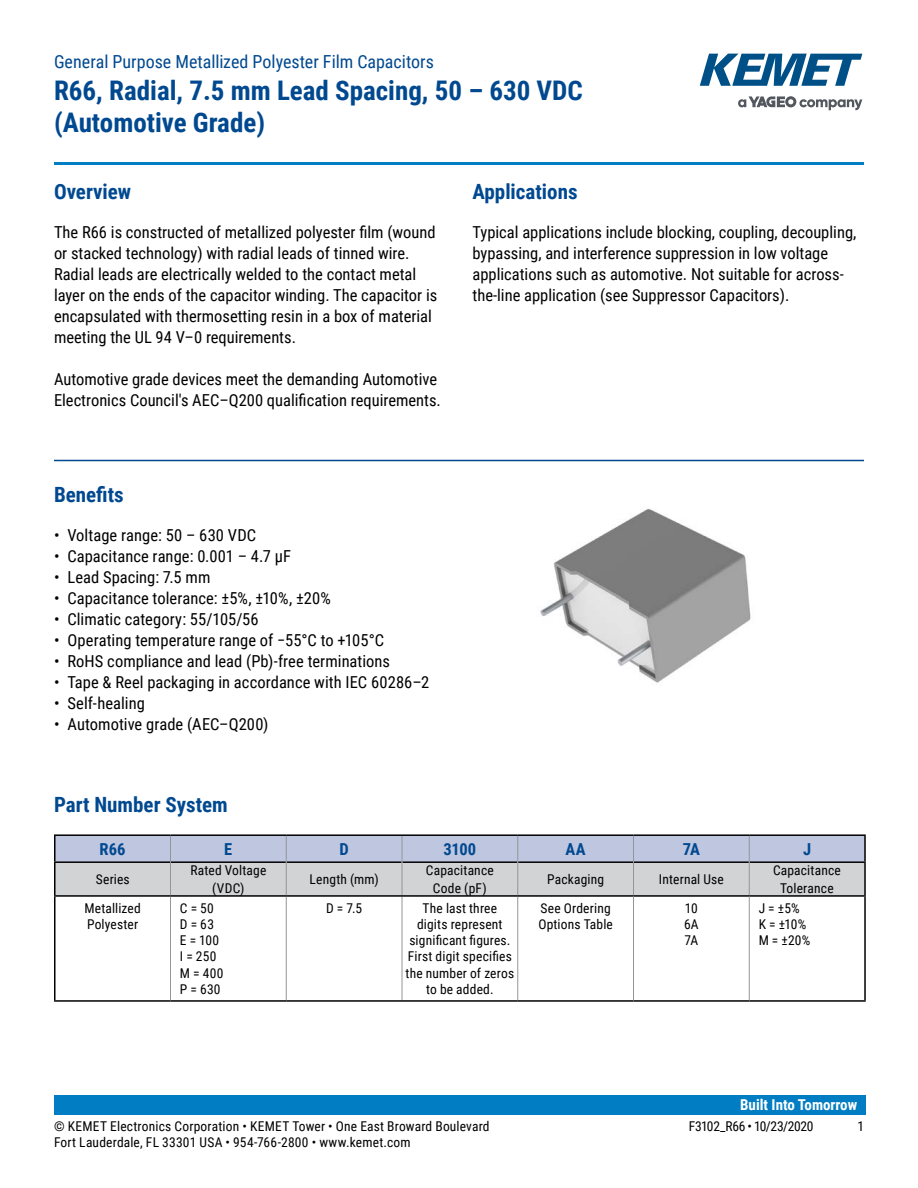
<style>
.page{position:relative;width:918px;height:1188px;background:#fff}
.page>*{position:absolute;margin:0;border:0;box-sizing:border-box;transform-origin:0 0}
.t1{font:700 27px/32.4px "Roboto Condensed";color:#004990}
.t2{font:700 21px "Roboto Condensed";color:#004990}
.t3{font:18px "Roboto Condensed";color:#004990}
.t4{font:16.5px/21px "Roboto Condensed";color:#000}
.t5{font:700 16.5px "Roboto Condensed";color:#004990}
.t6{font:700 15px "Roboto Condensed";color:#fff}
.t7{font:13.5px/16.2px "Roboto Condensed";letter-spacing:.015em;color:#000;text-align:center}
.t8{font:13.5px "Roboto Condensed";letter-spacing:-.025em;color:#000}
</style>
<div class="page">
<svg style="left:738px;top:96px;width:124px;height:14px"></svg>
<svg style="left:700px;top:54px;width:162px;height:32px"></svg>
<hr style="left:54px;top:162px;width:810px;height:3px;background:#007dc3">
<div style="left:54px;top:1095px;width:811px;height:20px;background:#007dc3"></div>
<hr style="left:54px;top:460px;width:810px;height:1px;background:#004990">
<hr style="left:54px;top:861px;width:116px;height:2px;background:#000">
<hr style="left:750px;top:861px;width:116px;height:2px;background:#000">
<svg style="left:55px;top:836px;width:810px;height:59px;background:#c3c7d3"></svg>
<hr style="left:170px;top:862px;width:1px;height:33px;background:#939598">
<hr style="left:286px;top:862px;width:1px;height:33px;background:#939598">
<hr style="left:402px;top:862px;width:1px;height:33px;background:#939598">
<hr style="left:517px;top:862px;width:1px;height:33px;background:#939598">
<hr style="left:633px;top:862px;width:1px;height:33px;background:#939598">
<hr style="left:749px;top:862px;width:1px;height:33px;background:#939598">
<hr style="left:170px;top:897px;width:1px;height:103px;background:#939598">
<hr style="left:286px;top:897px;width:1px;height:103px;background:#939598">
<hr style="left:402px;top:897px;width:1px;height:103px;background:#939598">
<hr style="left:517px;top:897px;width:1px;height:103px;background:#939598">
<hr style="left:54px;top:834px;width:117px;height:2px;background:#000">
<hr style="left:54px;top:836px;width:2px;height:25px;background:#000">
<hr style="left:171px;top:834px;width:115px;height:2px;background:#000">
<hr style="left:286px;top:834px;width:116px;height:2px;background:#000">
<hr style="left:402px;top:834px;width:116px;height:2px;background:#000">
<hr style="left:518px;top:834px;width:116px;height:2px;background:#000">
<hr style="left:634px;top:834px;width:115px;height:2px;background:#000">
<hr style="left:749px;top:834px;width:117px;height:2px;background:#000">
<hr style="left:864px;top:836px;width:2px;height:25px;background:#000">
<hr style="left:54px;top:863px;width:2px;height:32px;background:#000">
<hr style="left:864px;top:863px;width:2px;height:32px;background:#000">
<hr style="left:54px;top:897px;width:2px;height:103px;background:#000">
<hr style="left:864px;top:897px;width:2px;height:103px;background:#000">
<hr style="left:54px;top:1000px;width:117px;height:2px;background:#000">
<hr style="left:171px;top:1000px;width:115px;height:2px;background:#000">
<hr style="left:286px;top:1000px;width:116px;height:2px;background:#000">
<hr style="left:402px;top:1000px;width:116px;height:2px;background:#000">
<hr style="left:518px;top:1000px;width:116px;height:2px;background:#000">
<hr style="left:749px;top:1000px;width:117px;height:2px;background:#000">
<hr style="left:54px;top:895px;width:117px;height:2px;background:#000">
<hr style="left:171px;top:895px;width:115px;height:2px;background:#000">
<hr style="left:286px;top:895px;width:116px;height:2px;background:#000">
<hr style="left:402px;top:895px;width:116px;height:2px;background:#000">
<hr style="left:518px;top:895px;width:116px;height:2px;background:#000">
<hr style="left:634px;top:895px;width:115px;height:2px;background:#000">
<hr style="left:749px;top:895px;width:117px;height:2px;background:#000">
<hr style="left:634px;top:1000px;width:115px;height:2px;background:#000">
<hr style="left:633px;top:897px;width:1px;height:103px;background:#939598">
<hr style="left:749px;top:897px;width:1px;height:103px;background:#939598">
<img style="left:540px;top:508px;width:211px;height:175px">
<p class="t3" style="left:54px;top:48px;width:381px">General Purpose Metallized Polyester Film Capacitors</p>
<h1 class="t1" style="left:54px;top:73px;width:530px">R66, Radial, 7.5 mm Lead Spacing, 50 – 630 VDC (Automotive Grade)</h1>
<p class="t2" style="left:54px;top:177px;width:79px">Overview</p>
<p class="t4" style="left:54px;top:221px;width:385px">The R66 is constructed of metallized polyester film (wound or stacked technology) with radial leads of tinned wire.<br>Radial leads are electrically welded to the contact metal layer on the ends of the capacitor winding. The capacitor is encapsulated with thermosetting resin in a box of material meeting the UL 94 V–0 requirements.</p>
<p class="t4" style="left:54px;top:368px;width:388px">Automotive grade devices meet the demanding Automotive<br>Electronics Council's AEC–Q200 qualification requirements.</p>
<p class="t2" style="left:54px;top:480px;width:71px">Benefits</p>
<p class="t4" style="left:54px;top:524px;width:204px">• Voltage range: 50 – 630 VDC</p>
<p class="t4" style="left:54px;top:545px;width:239px">• Capacitance range: 0.001 – 4.7 µF</p>
<p class="t4" style="left:54px;top:566px;width:158px">• Lead Spacing: 7.5 mm</p>
<p class="t4" style="left:54px;top:587px;width:278px">• Capacitance tolerance: ±5%, ±10%, ±20%</p>
<p class="t4" style="left:54px;top:608px;width:206px">• Climatic category: 55/105/56</p>
<p class="t4" style="left:54px;top:629px;width:332px">• Operating temperature range of −55°C to +105°C</p>
<p class="t4" style="left:54px;top:650px;width:338px">• RoHS compliance and lead (Pb)-free terminations</p>
<p class="t4" style="left:54px;top:671px;width:377px">• Tape &amp; Reel packaging in accordance with IEC 60286–2</p>
<p class="t4" style="left:54px;top:692px;width:92px">• Self-healing</p>
<p class="t4" style="left:54px;top:713px;width:216px">• Automotive grade (AEC–Q200)</p>
<p class="t2" style="left:472px;top:177px;width:107px">Applications</p>
<p class="t4" style="left:472px;top:221px;width:385px">Typical applications include blocking, coupling, decoupling, bypassing, and interference suppression in low voltage applications such as automotive. Not suitable for across&shy;the-line application (see Suppressor Capacitors).</p>
<p class="t2" style="left:54px;top:790px;width:175px">Part Number System</p>
<p class="t5" style="left:100px;top:837px;width:27px">R66</p>
<p class="t5" style="left:224px;top:837px;width:10px">E</p>
<p class="t5" style="left:339px;top:837px;width:11px">D</p>
<p class="t5" style="left:444px;top:837px;width:34px">3100</p>
<p class="t5" style="left:565px;top:837px;width:22px">AA</p>
<p class="t5" style="left:683px;top:837px;width:19px">7A</p>
<p class="t5" style="left:803px;top:837px;width:10px">J</p>
<p class="t7" style="left:96px;top:871px;width:35px">Series</p>
<p class="t7" style="left:190px;top:861px;width:77px;line-height:18px">Rated Voltage (VDC)</p>
<p class="t7" style="left:310px;top:871px;width:71px">Length (mm)</p>
<p class="t7" style="left:426px;top:861px;width:69px;line-height:18px">Capacitance<br>Code (pF)</p>
<p class="t7" style="left:547px;top:871px;width:58px">Packaging</p>
<p class="t7" style="left:659px;top:871px;width:66px">Internal Use</p>
<p class="t7" style="left:773px;top:861px;width:69px;line-height:18px">Capacitance<br>Tolerance</p>
<p class="t7" style="left:84px;top:899px;width:58px;text-align:left">Metallized<br>Polyester</p>
<p class="t7" style="left:180px;top:899px;width:45px;text-align:left">C = 50<br>D = 63<br>E = 100<br>I = 250<br>M = 400<br>P = 630</p>
<p class="t7" style="left:326px;top:899px;width:38px">D = 7.5</p>
<p class="t7" style="left:406px;top:899px;width:110px">The last three<br>digits represent significant figures.<br>First digit specifies the number of zeros to be added.</p>
<p class="t7" style="left:538px;top:899px;width:76px;text-align:left">See Ordering<br>Options Table</p>
<p class="t7" style="left:684px;top:899px;width:16px;text-align:justify">10<br>6A 7A</p>
<p class="t7" style="left:759px;top:899px;width:53px;text-align:left">J = ±5%<br>K = ±10%<br>M = ±20%</p>
<p class="t6" style="left:740px;top:1094px;width:119px">Built Into Tomorrow</p>
<p class="t7" style="left:54px;top:1117px;width:437px">© KEMET Electronics Corporation • KEMET Tower • One East Broward Boulevard</p>
<p class="t8" style="left:689px;top:1116px;width:126px">F3102_R66 • 10/23/2020</p>
<p class="t7" style="left:857px;top:1117px;width:8px">1</p>
<p class="t7" style="left:54px;top:1133px;width:358px">Fort Lauderdale, FL 33301 USA • 954-766-2800 • www.kemet.com</p>
</div>
